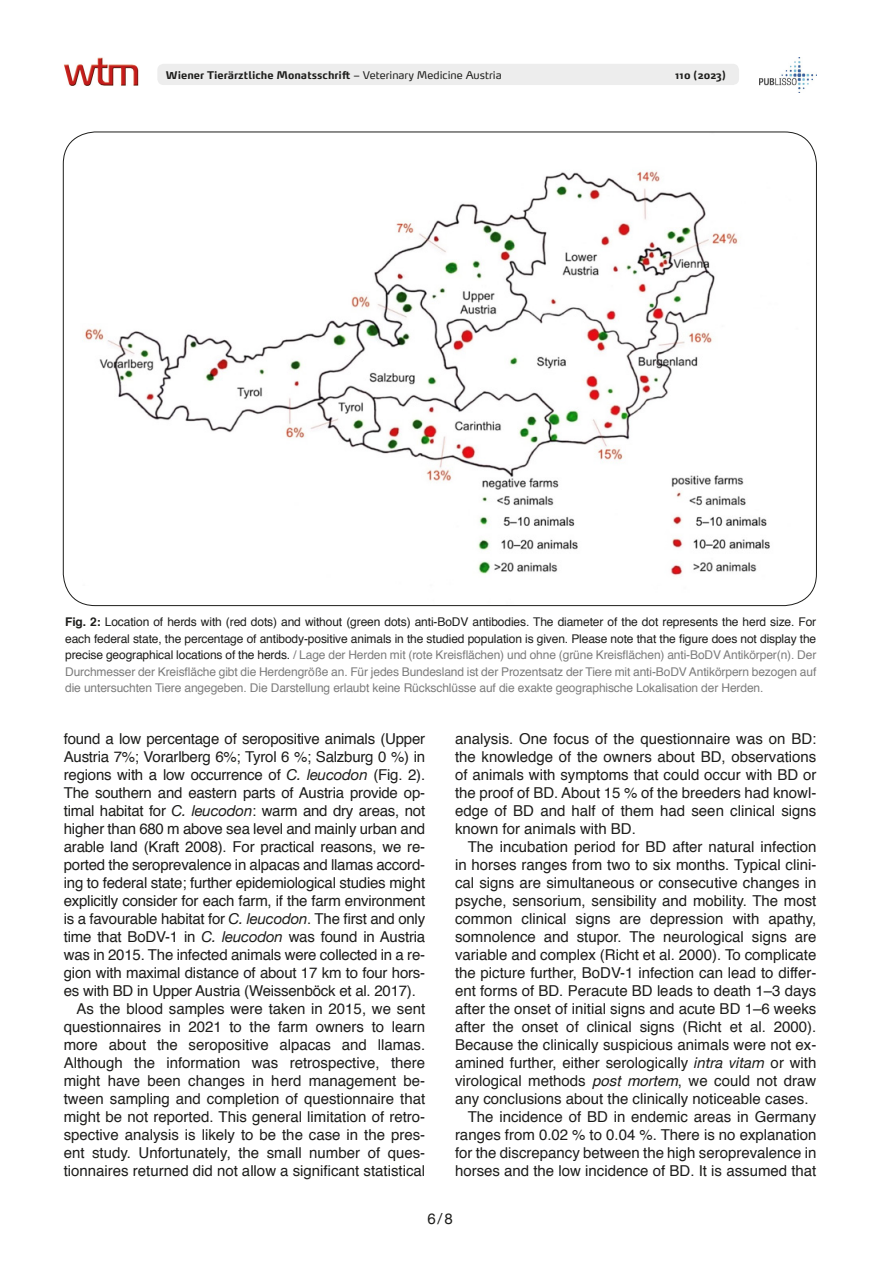
<style>
.page{position:relative;width:893px;height:1263px;background:#fff}
.page>*{position:absolute;margin:0;border:0;box-sizing:border-box;transform-origin:0 0}
.Text_Englisch{font:15px/18px "Helvetica";color:#1d1d1b;text-align:justify}
.t1{font:15px "Helvetica Neue";color:#1d1d1b}
.Tab____Abb{font:12px/16.5px "Helvetica";letter-spacing:-.01em;color:#7c7c7c;text-align:justify}
.t2{font:700 10.5px "Max OT";color:#1d1d1b}
.s1{font-weight:400}
.s2{font-weight:700;color:#1d1d1b}
.s3{color:#1d1d1b}
.s4{font-family:"Helvetica Neue";font-style:italic}
.s5{font-style:italic}
</style>
<div class="page">
<div style="left:157px;top:64px;width:582px;height:21px;background:#ededed;border-radius:6px"></div>
<img style="left:64px;top:57px;width:75px;height:29px">
<img style="left:759px;top:58px;width:57px;height:35px">
<img style="left:63px;top:132px;width:753px;height:474px">
<p class="t2" style="left:166px;top:68px;width:337px">Wiener Tierärztliche Monatsschrift <span class="s1">– Veterinary Medicine Austria</span></p>
<p class="t2" style="left:675px;top:68px;width:52px">110 (2023)</p>
<p class="Tab____Abb" style="left:65px;top:614px;width:753px"><span class="s2">Fig. 2:</span> <span class="s3">Location of herds with (red dots) and without (green dots) anti-BoDV antibodies. The diameter of the dot represents the herd size. For each federal state, the percentage of antibody-positive animals in the studied population is given. Please note that the figure does not display the precise geographical locations of the herds.</span> / Lage der Herden mit (rote Kreisflächen) und ohne (grüne Kreisflächen) anti-BoDV Antikörper(n). Der Durchmesser der Kreisfläche gibt die Herdengröße an. Für jedes Bundesland ist der Prozentsatz der Tiere mit anti-BoDV Antikörpern bezogen auf die untersuchten Tiere angegeben. Die Darstellung erlaubt keine Rückschlüsse auf die exakte geographische Lokalisation der Herden.</p>
<p class="Text_Englisch" style="left:64px;top:730px;width:363px">found a low percentage of seropositive animals (Upper Austria 7%; Vorarlberg 6%; Tyrol 6 %; Salzburg 0 %) in regions with a low occurrence of <span class="s4">C. leucodon</span> (Fig. 2).<br>The southern and eastern parts of Austria provide op&shy;timal habitat for <span class="s4">C. leucodon</span>: warm and dry areas, not higher than 680 m above sea level and mainly urban and arable land (Kraft 2008). For practical reasons, we re&shy;ported the seroprevalence in alpacas and llamas accord&shy;ing to federal state; further epidemiological studies might explicitly consider for each farm, if the farm environment is a favourable habitat for <span class="s4">C. leucodon</span>. The first and only time that BoDV-1 in <span class="s4">C. leucodon</span> was found in Austria was in 2015. The infected animals were collected in a re&shy;gion with maximal distance of about 17 km to four hors&shy;es with BD in Upper Austria (Weissenböck et al. 2017).</p>
<p class="Text_Englisch" style="left:64px;top:1000px;width:363px;text-indent:13px">As the blood samples were taken in 2015, we sent questionnaires in 2021 to the farm owners to learn more about the seropositive alpacas and llamas.<br>Although the information was retrospective, there might have been changes in herd management be&shy;tween sampling and completion of questionnaire that might be not reported. This general limitation of retro&shy;spective analysis is likely to be the case in the pres&shy;ent study. Unfortunately, the small number of ques&shy;tionnaires returned did not allow a significant statistical</p>
<p class="Text_Englisch" style="left:455px;top:730px;width:363px">analysis. One focus of the questionnaire was on BD: the knowledge of the owners about BD, observations of animals with symptoms that could occur with BD or the proof of BD. About 15 % of the breeders had knowl&shy;edge of BD and half of them had seen clinical signs known for animals with BD.</p>
<p class="Text_Englisch" style="left:455px;top:838px;width:363px;text-indent:13px">The incubation period for BD after natural infection in horses ranges from two to six months. Typical clini&shy;cal signs are simultaneous or consecutive changes in psyche, sensorium, sensibility and mobility. The most common clinical signs are depression with apathy, somnolence and stupor. The neurological signs are variable and complex (Richt et al. 2000). To complicate the picture further, BoDV-1 infection can lead to differ&shy;ent forms of BD. Peracute BD leads to death 1–3 days after the onset of initial signs and acute BD 1–6 weeks after the onset of clinical signs (Richt et al. 2000).<br>Because the clinically suspicious animals were not ex&shy;amined further, either serologically <span class="s4">intra vitam</span> or with virological methods <span class="s5">post mortem</span>, we could not draw any conclusions about the clinically noticeable cases.</p>
<p class="Text_Englisch" style="left:455px;top:1108px;width:363px;text-indent:13px">The incidence of BD in endemic areas in Germany ranges from 0.02 % to 0.04 %. There is no explanation for the discrepancy between the high seroprevalence in horses and the low incidence of BD. It is assumed that</p>
<p class="t1" style="left:427px;top:1207px;width:27px">6/8</p>
</div>
